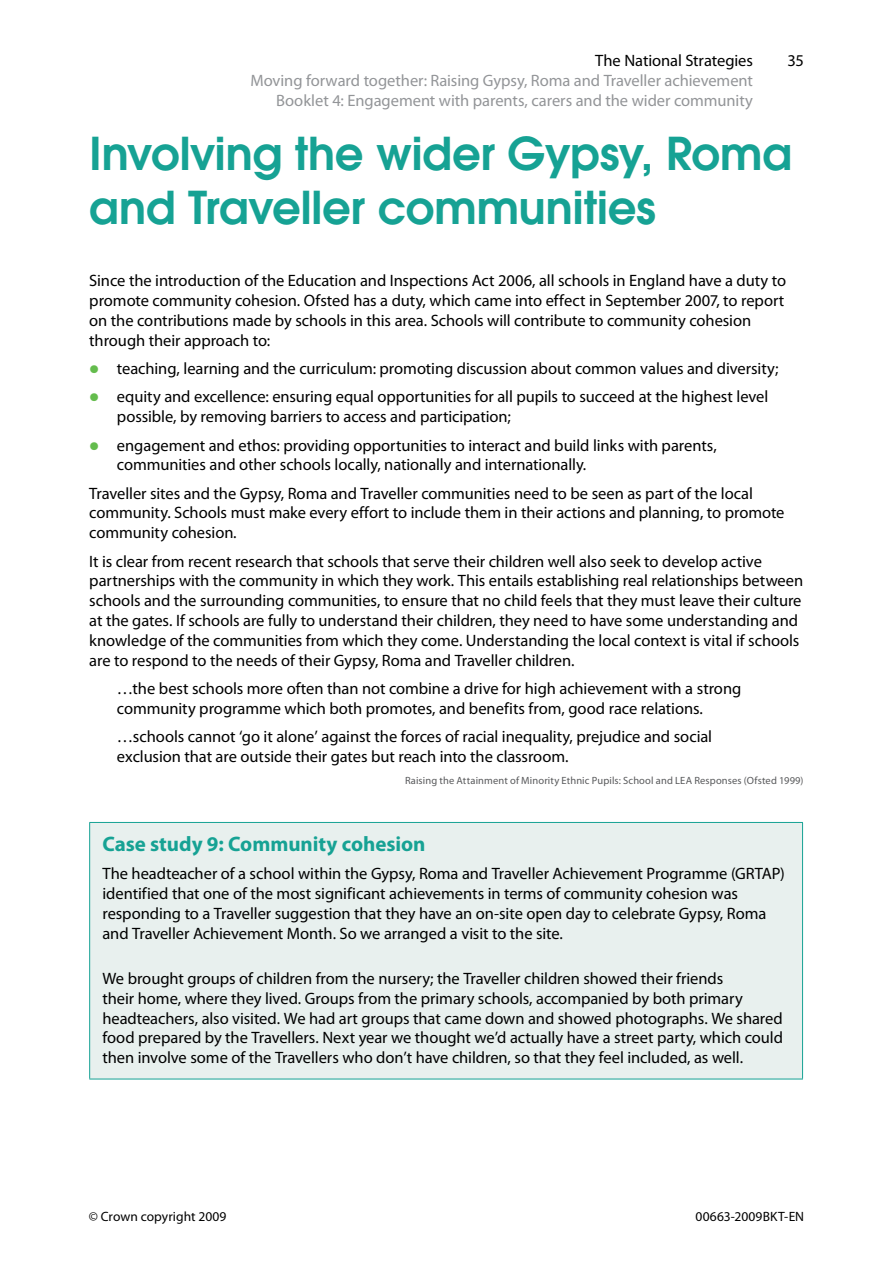
<style>
.page{position:relative;width:893px;height:1263px;background:#fff}
.page>*{position:absolute;margin:0;border:0;box-sizing:border-box;transform-origin:0 0}
.t1{font:600 45px/54px "Avant Garde LT";letter-spacing:-.005em;color:#16a294}
.t2{font:700 21px "Myriad Pro";letter-spacing:-.005em;color:#16a294}
.t3{font:16.5px/19.8px "Myriad Pro";letter-spacing:-.005em;color:#000}
.t4{font:16.5px/19.8px "Myriad Pro";letter-spacing:-.005em;color:#939598;text-align:right}
.t5{font:13.5px "Myriad Pro";letter-spacing:.005em;color:#000}
.t6{font:10.5px "Myriad Pro";letter-spacing:.01em;color:#58595b}
.s1{font-weight:700;font-size:30px;color:#64bc4d}
</style>
<div class="page">
<div style="left:90px;top:822px;width:712px;height:257px;background:#e8f0ee"></div>
<hr style="left:89px;top:822px;width:714px;height:1px;background:#16a294">
<hr style="left:89px;top:823px;width:1px;height:256px;background:#16a294">
<hr style="left:802px;top:823px;width:1px;height:256px;background:#16a294">
<hr style="left:89px;top:1079px;width:714px;height:1px;background:#16a294">
<p class="t3" style="left:595px;top:50px;width:159px">The National Strategies</p>
<p class="t3" style="left:788px;top:50px;width:18px">35</p>
<p class="t4" style="left:250px;top:70px;width:504px">Moving forward together: Raising Gypsy, Roma and Traveller achievement<br>Booklet 4: Engagement with parents, carers and the wider community</p>
<h1 class="t1" style="left:89px;top:126px;width:704px">Involving the wider Gypsy, Roma and Traveller communities</h1>
<p class="t3" style="left:89px;top:271px;width:698px">Since the introduction of the Education and Inspections Act 2006, all schools in England have a duty to promote community cohesion. Ofsted has a duty, which came into effect in September 2007, to report on the contributions made by schools in this area. Schools will contribute to community cohesion through their approach to:</p>
<p class="t3" style="left:89px;top:358px;width:691px"><span class="s1">•</span> teaching, learning and the curriculum: promoting discussion about common values and diversity;</p>
<p class="t3" style="left:117px;top:387px;width:653px;text-indent:-28px"><span class="s1">•</span> equity and excellence: ensuring equal opportunities for all pupils to succeed at the highest level possible, by removing barriers to access and participation;</p>
<p class="t3" style="left:117px;top:435px;width:601px;text-indent:-28px"><span class="s1">•</span> engagement and ethos: providing opportunities to interact and build links with parents, communities and other schools locally, nationally and internationally.</p>
<p class="t3" style="left:89px;top:483px;width:697px">Traveller sites and the Gypsy, Roma and Traveller communities need to be seen as part of the local community. Schools must make every effort to include them in their actions and planning, to promote community cohesion.</p>
<p class="t3" style="left:89px;top:551px;width:716px">It is clear from recent research that schools that serve their children well also seek to develop active partnerships with the community in which they work. This entails establishing real relationships between schools and the surrounding communities, to ensure that no child feels that they must leave their culture at the gates. If schools are fully to understand their children, they need to have some understanding and knowledge of the communities from which they come. Understanding the local context is vital if schools are to respond to the needs of their Gypsy, Roma and Traveller children.</p>
<p class="t3" style="left:117px;top:678px;width:626px">…the best schools more often than not combine a drive for high achievement with a strong community programme which both promotes, and benefits from, good race relations.</p>
<p class="t3" style="left:117px;top:726px;width:597px">…schools cannot ‘go it alone’ against the forces of racial inequality, prejudice and social exclusion that are outside their gates but reach into the classroom.</p>
<p class="t6" style="left:405px;top:774px;width:400px">Raising the Attainment of Minority Ethnic Pupils: School and LEA Responses (Ofsted 1999)</p>
<p class="t2" style="left:102px;top:830px;width:325px">Case study 9: Community cohesion</p>
<p class="t3" style="left:102px;top:863px;width:684px">The headteacher of a school within the Gypsy, Roma and Traveller Achievement Programme (GRTAP) identified that one of the most significant achievements in terms of community cohesion was responding to a Traveller suggestion that they have an on-site open day to celebrate Gypsy, Roma and Traveller Achievement Month. So we arranged a visit to the site.</p>
<p class="t3" style="left:102px;top:968px;width:682px">We brought groups of children from the nursery; the Traveller children showed their friends<br>their home, where they lived. Groups from the primary schools, accompanied by both primary headteachers, also visited. We had art groups that came down and showed photographs. We shared food prepared by the Travellers. Next year we thought we’d actually have a street party, which could then involve some of the Travellers who don’t have children, so that they feel included, as well.</p>
<p class="t5" style="left:89px;top:1208px;width:139px">© Crown copyright 2009</p>
<p class="t5" style="left:696px;top:1208px;width:110px">00663-2009BKT-EN</p>
</div>
